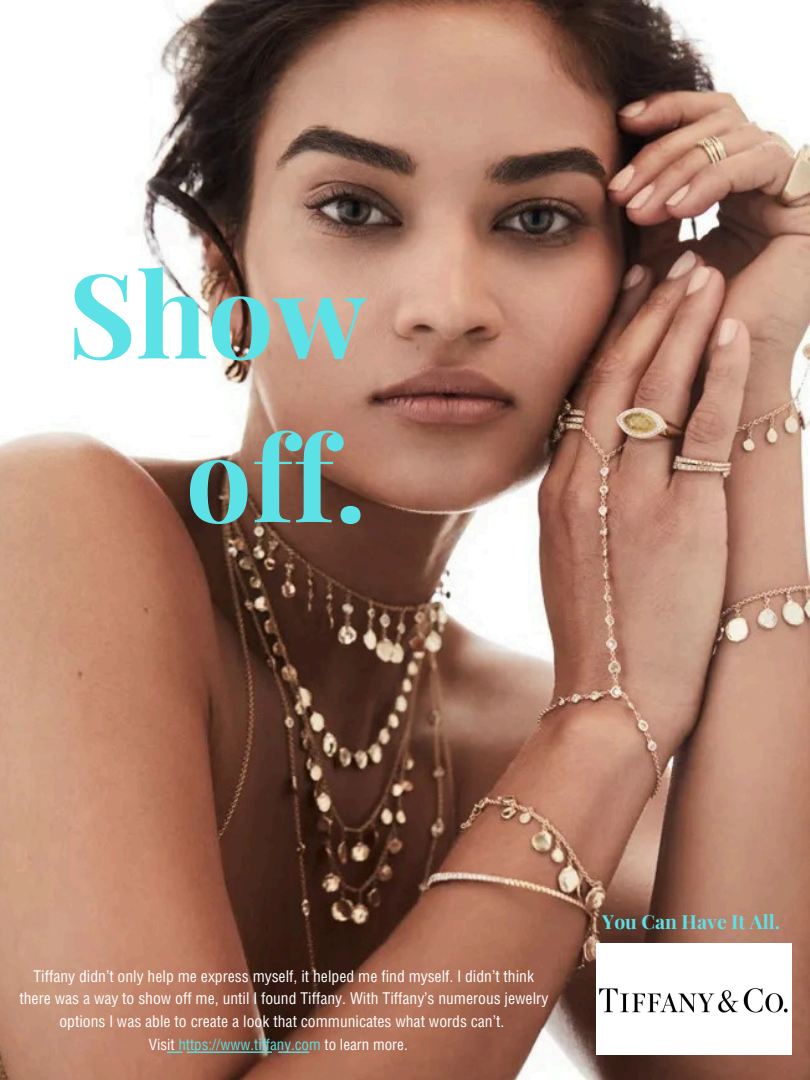
<style>
.page{position:relative;width:810px;height:1080px;background:#fff}
.page>*{position:absolute;margin:0;border:0;box-sizing:border-box;transform-origin:0 0}
.t1{font:700 117.5px/163.6px "Playfair Display";color:#5ce1e6;text-align:right}
.t2{font:700 19.38px "Playfair Display";color:#5ce1e6}
.t3{font:16.25px/22.5px "Helios Cond";color:#fff;text-align:center}
.t4{font:15.62px "Helios Cond";color:#5ce1e6}
.s1{color:#fff}
</style>
<div class="page">
<img style="left:0;top:0;width:810px;height:1080px">
<img style="left:596px;top:944px;width:196px;height:110px">
<svg style="left:167px;top:1051px;width:142px;height:2px"></svg>
<p class="t1" style="left:68px;top:228px;width:300px">Show off.</p>
<p class="t3" style="left:19px;top:965px;width:530px">Tiffany didn’t only help me express myself, it helped me find myself. I didn’t think there was a way to show off me, until I found Tiffany. With Tiffany’s numerous jewelry options I was able to create a look that communicates what words can’t.</p>
<h2 class="t4" style="left:149px;top:1035px;width:261px"><span class="s1">Visit</span> https://www.tiffany.com <span class="s1">to learn more.</span></h2>
<p class="t2" style="left:602px;top:908px;width:179px">You Can Have It All.</p>
</div>
